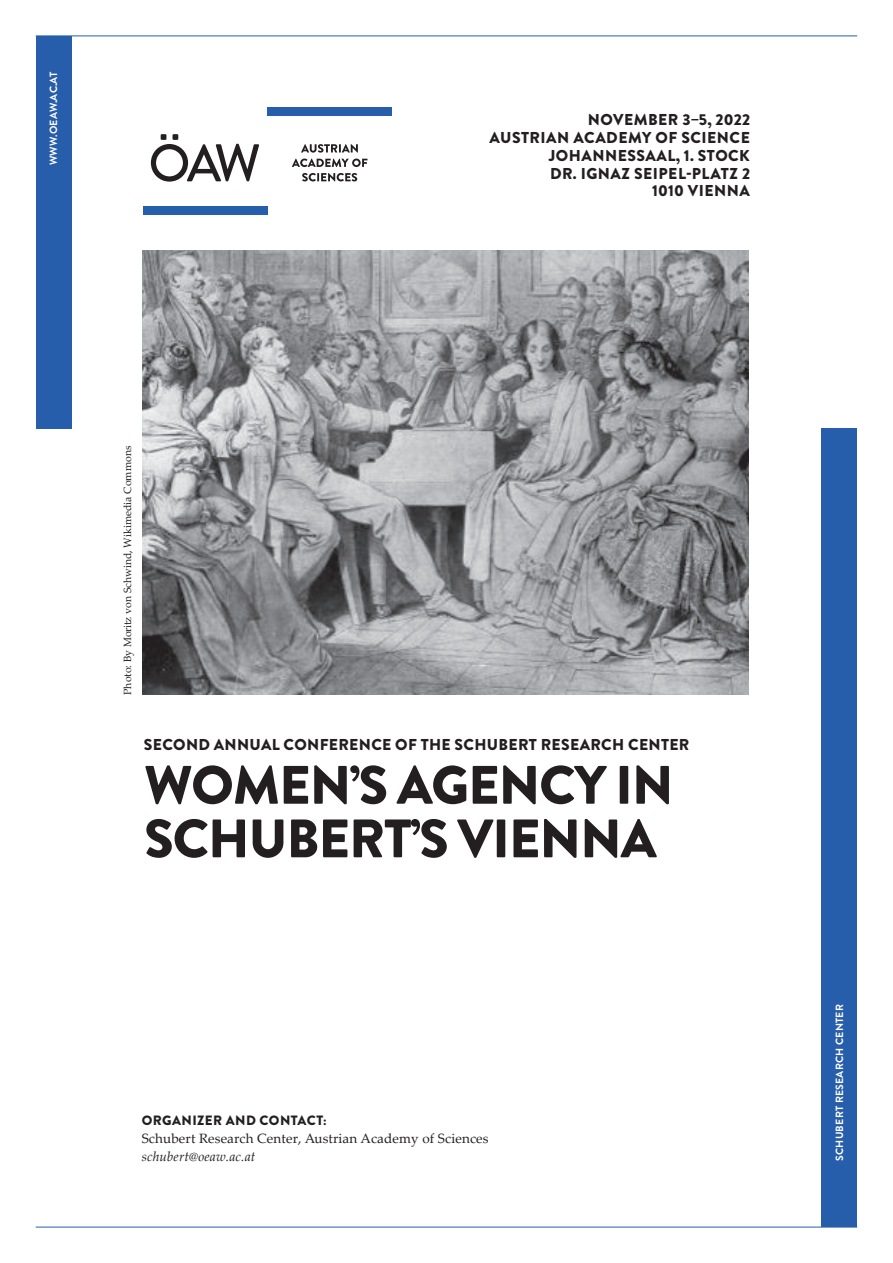
<style>
.page{position:relative;width:893px;height:1263px;background:#fff}
.page>*{position:absolute;margin:0;border:0;box-sizing:border-box;transform-origin:0 0}
.t1{font:900 54px/53.6px "Brandon Grotesque";letter-spacing:-.02em;color:#231f20}
.t2{font:900 15.75px/17.9px "Brandon Grotesque";letter-spacing:.025em;color:#231f20;text-align:right}
.t3{font:13.5px "Palatino Linotype";letter-spacing:.01em;color:#231f20}
.t4{font:900 13.5px "Brandon Grotesque";letter-spacing:.03em;color:#231f20}
.t5{font:italic 13.5px "Palatino Linotype";letter-spacing:.01em;color:#231f20}
.t6{font:10.5px "Palatino Linotype";color:#231f20}
.t7{font:700 10.5px "Brandon Grotesque";letter-spacing:.02em;color:#fff}
</style>
<div class="page">
<div style="left:143px;top:206px;width:124px;height:8px;background:#275eac"></div>
<div style="left:267px;top:107px;width:125px;height:8px;background:#275eac"></div>
<svg style="left:151px;top:134px;width:108px;height:48px"></svg>
<svg style="left:301px;top:144px;width:57px;height:9px"></svg>
<svg style="left:292px;top:159px;width:75px;height:8px"></svg>
<svg style="left:302px;top:173px;width:55px;height:8px"></svg>
<img style="left:143px;top:250px;width:606px;height:445px">
<div style="left:36px;top:36px;width:35px;height:393px;background:#275eac"></div>
<div style="left:821px;top:429px;width:36px;height:798px;background:#275eac"></div>
<hr style="left:36px;top:36px;width:821px;height:1px;background:#275eac">
<hr style="left:36px;top:1227px;width:821px;height:1px;background:#275eac">
<p class="t7" style="left:46px;top:165px;width:95px;rotate:-90deg">WWW.OEAW.AC.AT</p>
<p class="t2" style="left:489px;top:111px;width:262px">NOVEMBER 3–5, 2022<br>AUSTRIAN ACADEMY OF SCIENCE<br>JOHANNESSAAL, 1. STOCK<br>DR. IGNAZ SEIPEL-PLATZ 2<br>1010 VIENNA</p>
<p class="t6" style="left:120px;top:695px;width:251px;rotate:-90deg">Photo: By Moritz von Schwind, Wikimedia Commons</p>
<p class="t2" style="left:144px;top:736px;width:547px">SECOND ANNUAL CONFERENCE OF THE SCHUBERT RESEARCH CENTER</p>
<h1 class="t1" style="left:144px;top:759px;width:531px">WOMEN’S AGENCY IN<br>SCHUBERT’S VIENNA</h1>
<p class="t4" style="left:142px;top:1111px;width:186px">ORGANIZER AND CONTACT:</p>
<p class="t3" style="left:142px;top:1129px;width:348px">Schubert Research Center, Austrian Academy of Sciences</p>
<p class="t5" style="left:142px;top:1147px;width:115px">schubert@oeaw.ac.at</p>
<p class="t7" style="left:832px;top:1161px;width:158px;rotate:-90deg">SCHUBERT RESEARCH CENTER</p>
</div>
